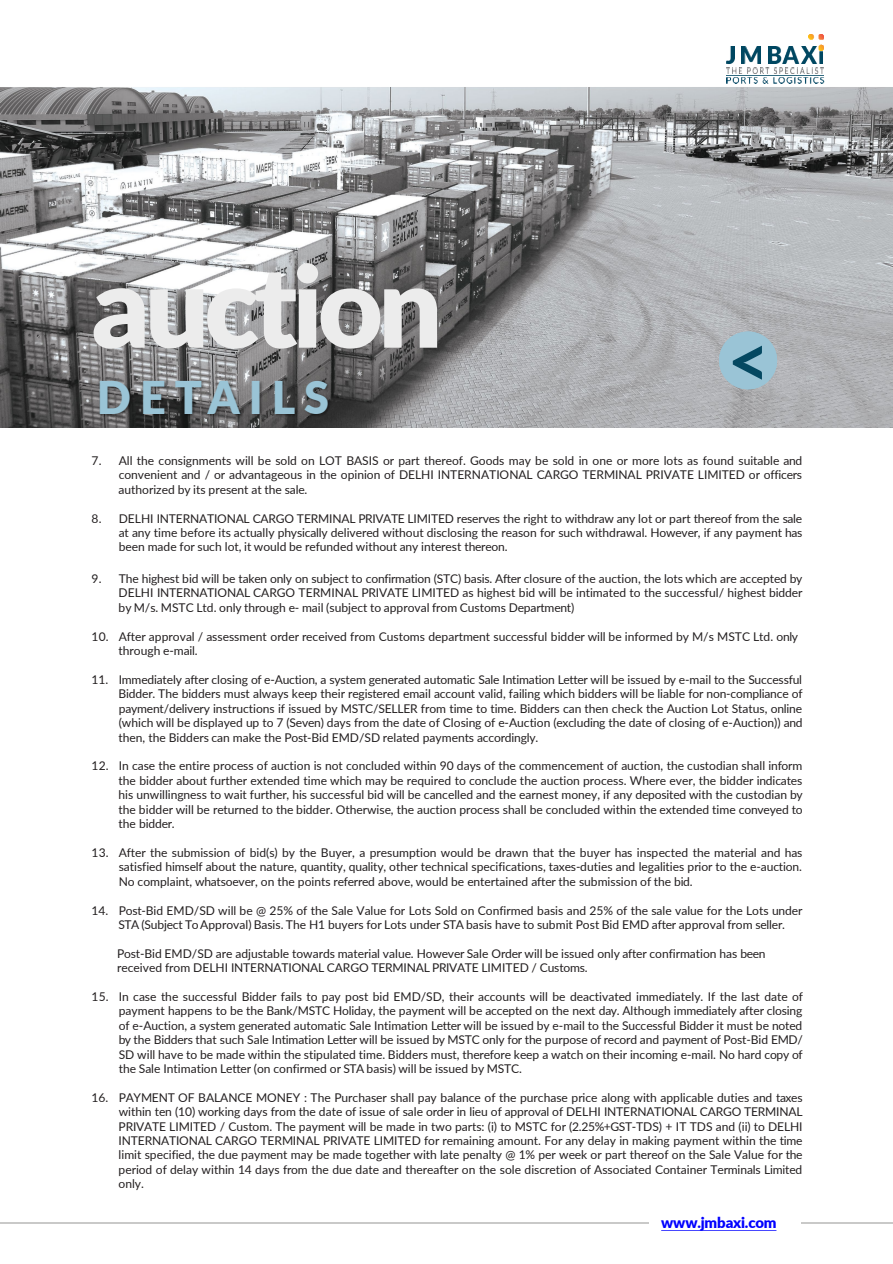
<style>
.page{position:relative;width:893px;height:1264px;background:#fff}
.page>*{position:absolute;margin:0;border:0;box-sizing:border-box;transform-origin:0 0}
.t1{font:900 112.5px "Lato";letter-spacing:-.045em;color:#ececec}
.t2{font:700 73.5px "Lato";color:#044861}
.t3{font:900 45px "Lato";letter-spacing:.2em;color:#9ac4d6}
.t4{font:900 15px "Lato";letter-spacing:-.01em;color:#00f}
.t5{font:12px/14.4px "Lato";letter-spacing:-.005em;color:#231f20;text-align:justify}
</style>
<div class="page">
<img style="left:0;top:77px;width:892px;height:350px">
<img style="left:808px;top:35px;width:15px;height:12px">
<img style="left:726px;top:47px;width:97px;height:26px">
<img style="left:726px;top:47px;width:8px;height:17px">
<img style="left:741px;top:47px;width:19px;height:16px">
<img style="left:768px;top:47px;width:54px;height:16px">
<img style="left:726px;top:75px;width:97px;height:9px">
<svg style="left:719px;top:331px;width:58px;height:58px;background:#9ec0cf"></svg>
<hr style="left:801px;top:1222px;width:91px;height:1px;background:#c9c9c8">
<hr style="left:0;top:1222px;width:648px;height:1px;background:#c9c9c8">
<img style="left:68px;top:354px;width:43px;height:74px">
<img style="left:111px;top:354px;width:35px;height:74px">
<img style="left:146px;top:354px;width:33px;height:74px">
<img style="left:179px;top:354px;width:41px;height:74px">
<img style="left:220px;top:354px;width:23px;height:74px">
<img style="left:243px;top:354px;width:32px;height:74px">
<img style="left:275px;top:354px;width:86px;height:74px">
<h2 class="t1" style="left:92px;top:222px;width:352px">auction</h2>
<p class="t3" style="left:97px;top:363px;width:234px">DETAILS</p>
<p class="t2" style="left:769px;top:419px;width:44px;rotate:-180deg">&gt;</p>
<p class="t5" style="left:119px;top:452px;width:685px;text-indent:-27px">7. All the consignments will be sold on LOT BASIS or part thereof. Goods may be sold in one or more lots as found suitable and convenient and / or advantageous in the opinion of DELHI INTERNATIONAL CARGO TERMINAL PRIVATE LIMITED or officers authorized by its present at the sale.</p>
<p class="t5" style="left:119px;top:510px;width:685px;text-indent:-27px">8. DELHI INTERNATIONAL CARGO TERMINAL PRIVATE LIMITED reserves the right to withdraw any lot or part thereof from the sale at any time before its actually physically delivered without disclosing the reason for such withdrawal. However, if any payment has been made for such lot, it would be refunded without any interest thereon.</p>
<p class="t5" style="left:119px;top:571px;width:685px;text-indent:-27px">9. The highest bid will be taken only on subject to confirmation (STC) basis. After closure of the auction, the lots which are accepted by DELHI INTERNATIONAL CARGO TERMINAL PRIVATE LIMITED as highest bid will be intimated to the successful/ highest bidder by M/s. MSTC Ltd. only through e- mail (subject to approval from Customs Department)</p>
<p class="t5" style="left:92px;top:628px;width:708px">10. After approval / assessment order received from Customs department successful bidder will be informed by M/s MSTC Ltd. only</p>
<p class="t5" style="left:119px;top:643px;width:80px">through e-mail.</p>
<p class="t5" style="left:119px;top:671px;width:685px;text-indent:-27px">11. Immediately after closing of e-Auction, a system generated automatic Sale Intimation Letter will be issued by e-mail to the Successful Bidder. The bidders must always keep their registered email account valid, failing which bidders will be liable for non-compliance of payment/delivery instructions if issued by MSTC/SELLER from time to time. Bidders can then check the Auction Lot Status, online (which will be displayed up to 7 (Seven) days from the date of Closing of e-Auction (excluding the date of closing of e-Auction)) and then, the Bidders can make the Post-Bid EMD/SD related payments accordingly.</p>
<p class="t5" style="left:119px;top:758px;width:685px;text-indent:-27px">12. In case the entire process of auction is not concluded within 90 days of the commencement of auction, the custodian shall inform the bidder about further extended time which may be required to conclude the auction process. Where ever, the bidder indicates his unwillingness to wait further, his successful bid will be cancelled and the earnest money, if any deposited with the custodian by the bidder will be returned to the bidder. Otherwise, the auction process shall be concluded within the extended time conveyed to the bidder.</p>
<p class="t5" style="left:119px;top:844px;width:685px;text-indent:-27px">13. After the submission of bid(s) by the Buyer, a presumption would be drawn that the buyer has inspected the material and has satisfied himself about the nature, quantity, quality, other technical specifications, taxes-duties and legalities prior to the e-auction.<br>No complaint, whatsoever, on the points referred above, would be entertained after the submission of the bid.</p>
<p class="t5" style="left:119px;top:902px;width:685px;text-indent:-27px">14. Post-Bid EMD/SD will be @ 25% of the Sale Value for Lots Sold on Confirmed basis and 25% of the sale value for the Lots under<br>STA (Subject ToApproval) Basis. The H1 buyers for Lots under STA basis have to submit Post Bid EMD after approval from seller.</p>
<p class="t5" style="left:117px;top:945px;width:649px">Post-Bid EMD/SD are adjustable towards material value. However Sale Order will be issued only after confirmation has been received from DELHI INTERNATIONAL CARGO TERMINAL PRIVATE LIMITED / Customs.</p>
<p class="t5" style="left:119px;top:988px;width:685px;text-indent:-27px">15. In case the successful Bidder fails to pay post bid EMD/SD, their accounts will be deactivated immediately. If the last date of payment happens to be the Bank/MSTC Holiday, the payment will be accepted on the next day. Although immediately after closing of e-Auction, a system generated automatic Sale Intimation Letter will be issued by e-mail to the Successful Bidder it must be noted by the Bidders that such Sale Intimation Letter will be issued by MSTC only for the purpose of record and payment of Post-Bid EMD/ SD will have to be made within the stipulated time. Bidders must, therefore keep a watch on their incoming e-mail. No hard copy of the Sale Intimation Letter (on confirmed or STA basis) will be issued by MSTC.</p>
<p class="t5" style="left:119px;top:1089px;width:685px;text-indent:-27px">16. PAYMENT OF BALANCE MONEY : The Purchaser shall pay balance of the purchase price along with applicable duties and taxes within ten (10) working days from the date of issue of sale order in lieu of approval of DELHI INTERNATIONAL CARGO TERMINAL PRIVATE LIMITED / Custom. The payment will be made in two parts: (i) to MSTC for (2.25%+GST-TDS) + IT TDS and (ii) to DELHI INTERNATIONAL CARGO TERMINAL PRIVATE LIMITED for remaining amount. For any delay in making payment within the time limit specified, the due payment may be made together with late penalty @ 1% per week or part thereof on the Sale Value for the period of delay within 14 days from the due date and thereafter on the sole discretion of Associated Container Terminals Limited only.</p>
<p class="t4" style="left:661px;top:1210px;width:117px">www.jmbaxi.com</p>
</div>
